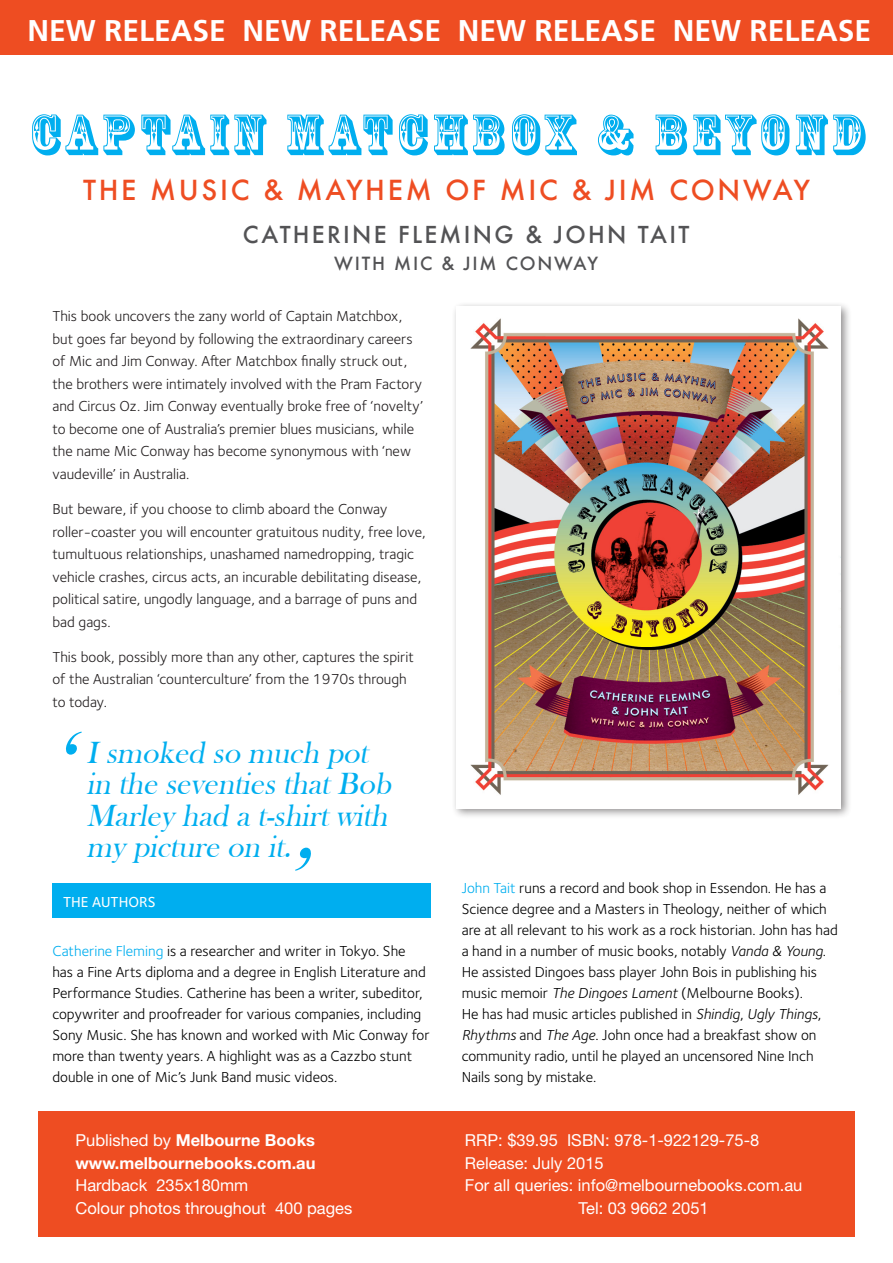
<style>
.page{position:relative;width:893px;height:1263px;background:#fff}
.page>*{position:absolute;margin:0;border:0;box-sizing:border-box;transform-origin:0 0}
.mainbody{font:italic 90px "Bask Old Face";color:#00aeef}
.t1{font:54px "Rosewood";letter-spacing:.1em;color:#00aeef}
.quotes{font:italic 31.5px/31.5px "Bask Old Face";color:#00aeef}
.t2{font:700 30px "Frutiger";color:#fff}
.t3{font:500 27px "Futura";letter-spacing:.1em;color:#ee4d22}
.t4{font:500 22.8px "Futura";letter-spacing:.1em;color:#535355}
.t5{font:500 17.7px "Futura";letter-spacing:.1em;color:#535355}
.t6{font:16.5px "Helvetica Neue LT Std";color:#fff}
.t7{font:700 16.5px "Helvetica Neue LT Std";color:#fff}
.mainbody-2{font:15px/21px "Foundry Sterling";color:#000}
.Body_Text{font:15px/22.5px "Foundry Sterling";color:#231f20}
.mainbody-3{font:500 15px "Foundry Sterling";color:#fff}
.s1{color:#00aeef}
.s2{font-weight:400}
.s3{font-style:italic}
</style>
<div class="page">
<div style="left:0;top:0;width:893px;height:54px;background:#ee4d22"></div>
<div style="left:38px;top:1112px;width:817px;height:125px;background:#ee4d22"></div>
<div style="left:451px;top:302px;width:401px;height:517px;background:#231f20;opacity:.5"></div>
<img style="left:457px;top:307px;width:384px;height:501px">
<div style="left:52px;top:883px;width:379px;height:34px;background:#00aeef"></div>
<p class="t2" style="left:28px;top:13px;width:845px">NEW RELEASE NEW RELEASE NEW RELEASE NEW RELEASE</p>
<p class="t1" style="left:29px;top:103px;width:836px">CAPTAIN MATCHBOX &amp; BEYOND</p>
<p class="t3" style="left:83px;top:172px;width:728px">THE MUSIC &amp; MAYHEM OF MIC &amp; JIM CONWAY</p>
<p class="t4" style="left:243px;top:219px;width:448px">CATHERINE FLEMING &amp; JOHN TAIT</p>
<p class="t5" style="left:334px;top:252px;width:265px">WITH MIC &amp; JIM CONWAY</p>
<p class="Body_Text" style="left:52px;top:305px;width:372px">This book uncovers the zany world of Captain Matchbox, but goes far beyond by following the extraordinary careers of Mic and Jim Conway. After Matchbox finally struck out, the brothers were intimately involved with the Pram Factory and Circus Oz. Jim Conway eventually broke free of ‘novelty’ to become one of Australia’s premier blues musicians, while the name Mic Conway has become synonymous with ‘new vaudeville’ in Australia.</p>
<p class="Body_Text" style="left:52px;top:498px;width:375px">But beware, if you choose to climb aboard the Conway roller-coaster you will encounter gratuitous nudity, free love, tumultuous relationships, unashamed namedropping, tragic vehicle crashes, circus acts, an incurable debilitating disease, political satire, ungodly language, and a barrage of puns and bad gags.</p>
<p class="Body_Text" style="left:52px;top:646px;width:363px">This book, possibly more than any other, captures the spirit of the Australian ‘counterculture’ from the 1970s through to today.</p>
<p class="mainbody" style="left:54px;top:714px;width:41px">‘</p>
<p class="quotes" style="left:86px;top:737px;width:312px">Ismoked so much pot in the seventiesthatBob<br>Marley had a t-shirtwith my picture on it.</p>
<p class="mainbody" style="left:284px;top:830px;width:41px">’</p>
<p class="mainbody-3" style="left:63px;top:893px;width:94px">THE AUTHORS</p>
<p class="mainbody-2" style="left:52px;top:941px;width:379px"><span class="s1">Catherine Fleming</span> is a researcher and writer in Tokyo. She has a Fine Arts diploma and a degree in English Literature and Performance Studies. Catherine has been a writer, subeditor, copywriter and proofreader for various companies, including Sony Music. She has known and worked with Mic Conway for more than twenty years. A highlight was as a Cazzbo stunt double in one of Mic’s Junk Band music videos.</p>
<p class="t7" style="left:75px;top:1130px;width:241px"><span class="s2">Published by</span> Melbourne Books</p>
<p class="t7" style="left:75px;top:1153px;width:242px">www.melbournebooks.com.au</p>
<p class="t6" style="left:75px;top:1176px;width:174px">Hardback 235x180mm</p>
<p class="t6" style="left:75px;top:1198px;width:278px">Colour photos throughout 400 pages</p>
<p class="mainbody-2" style="left:462px;top:878px;width:378px"><span class="s1">John Tait</span> runs a record and book shop in Essendon. He has a Science degree and a Masters in Theology, neither of which are at all relevant to his work as a rock historian. John has had a hand in a number of music books, notably <span class="s3">Vanda &amp; Young</span>.<br>He assisted Dingoes bass player John Bois in publishing his music memoir <span class="s3">The Dingoes Lament</span> (Melbourne Books).<br>He has had music articles published in <span class="s3">Shindig</span>, <span class="s3">Ugly Things</span>, <span class="s3">Rhythms</span> and <span class="s3">The Age</span>. John once had a breakfast show on community radio, until he played an uncensored Nine Inch Nails song by mistake.</p>
<p class="t6" style="left:465px;top:1131px;width:296px">RRP: $39.95 ISBN: 978-1-922129-75-8</p>
<p class="t6" style="left:465px;top:1153px;width:140px">Release: July 2015</p>
<p class="t6" style="left:465px;top:1176px;width:339px">For all queries: info@melbournebooks.com.au</p>
<p class="t6" style="left:579px;top:1198px;width:132px">Tel: 03 9662 2051</p>
</div>
